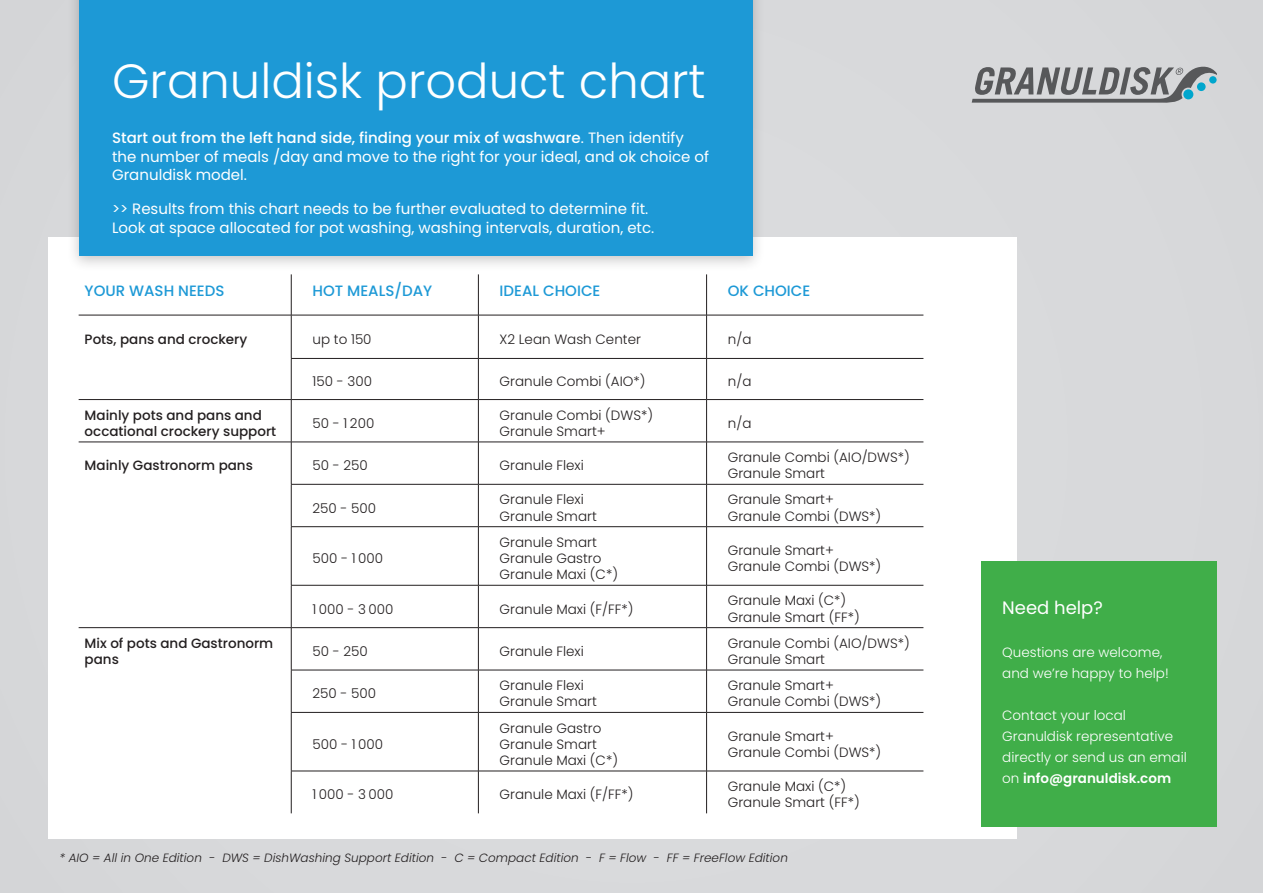
<style>
.page{position:relative;width:1263px;height:893px;background:#d8d9db}
.page>*{position:absolute;margin:0;border:0;box-sizing:border-box;transform-origin:0 0}
.t1{font:300 48px "Poppins";color:#fff}
.t2{font:18px "Poppins";color:#fff}
.t3{font:15px/18.8px "Poppins";color:#fff}
.t4{font:500 15px "Poppins";color:#1d99d6}
.t5{font:300 13.5px/16.2px "Poppins";color:#231f20}
.t6{font:300 13.5px/21px "Poppins";color:#fff}
.t7{font:500 13.5px/16.2px "Poppins";color:#231f20}
.t8{font:italic 300 12px "Poppins";color:#231f20}
.s1{font-weight:500}
.s2{font-weight:600}
</style>
<div class="page">
<svg style="left:972px;top:66px;width:244px;height:37px"></svg>
<div style="left:1183px;top:89px;width:10px;height:10px;background:#00a6cd;border-radius:50%"></div>
<div style="left:48px;top:238px;width:968px;height:601px;background:#fff"></div>
<hr style="left:291px;top:315px;width:187px;height:1px;background:#231f20">
<hr style="left:478px;top:315px;width:229px;height:1px;background:#231f20">
<hr style="left:707px;top:315px;width:216px;height:1px;background:#231f20">
<hr style="left:291px;top:358px;width:187px;height:1px;background:#231f20">
<hr style="left:478px;top:358px;width:229px;height:1px;background:#231f20">
<hr style="left:707px;top:358px;width:216px;height:1px;background:#231f20">
<hr style="left:291px;top:399px;width:187px;height:1px;background:#231f20">
<hr style="left:478px;top:399px;width:229px;height:1px;background:#231f20">
<hr style="left:707px;top:399px;width:216px;height:1px;background:#231f20">
<hr style="left:291px;top:442px;width:187px;height:1px;background:#231f20">
<hr style="left:291px;top:442px;width:1px;height:42px;background:#231f20">
<hr style="left:478px;top:442px;width:229px;height:1px;background:#231f20">
<hr style="left:707px;top:442px;width:216px;height:1px;background:#231f20">
<hr style="left:291px;top:484px;width:187px;height:1px;background:#231f20">
<hr style="left:291px;top:484px;width:1px;height:42px;background:#231f20">
<hr style="left:478px;top:484px;width:229px;height:1px;background:#231f20">
<hr style="left:707px;top:484px;width:216px;height:1px;background:#231f20">
<hr style="left:291px;top:526px;width:187px;height:1px;background:#231f20">
<hr style="left:291px;top:527px;width:1px;height:58px;background:#231f20">
<hr style="left:478px;top:526px;width:229px;height:1px;background:#231f20">
<hr style="left:707px;top:526px;width:216px;height:1px;background:#231f20">
<hr style="left:291px;top:585px;width:187px;height:1px;background:#231f20">
<hr style="left:291px;top:585px;width:1px;height:42px;background:#231f20">
<hr style="left:478px;top:585px;width:229px;height:1px;background:#231f20">
<hr style="left:707px;top:585px;width:216px;height:1px;background:#231f20">
<hr style="left:291px;top:627px;width:187px;height:1px;background:#231f20">
<hr style="left:478px;top:627px;width:229px;height:1px;background:#231f20">
<hr style="left:707px;top:627px;width:216px;height:1px;background:#231f20">
<hr style="left:291px;top:670px;width:187px;height:1px;background:#231f20">
<hr style="left:478px;top:670px;width:229px;height:1px;background:#231f20">
<hr style="left:707px;top:670px;width:216px;height:1px;background:#231f20">
<hr style="left:291px;top:712px;width:187px;height:1px;background:#231f20">
<hr style="left:478px;top:712px;width:229px;height:1px;background:#231f20">
<hr style="left:707px;top:712px;width:216px;height:1px;background:#231f20">
<hr style="left:291px;top:771px;width:187px;height:1px;background:#231f20">
<hr style="left:478px;top:771px;width:229px;height:1px;background:#231f20">
<hr style="left:707px;top:771px;width:216px;height:1px;background:#231f20">
<hr style="left:291px;top:274px;width:1px;height:41px;background:#231f20">
<hr style="left:79px;top:315px;width:212px;height:1px;background:#231f20">
<hr style="left:291px;top:315px;width:1px;height:43px;background:#231f20">
<hr style="left:291px;top:359px;width:1px;height:40px;background:#231f20">
<hr style="left:79px;top:399px;width:212px;height:1px;background:#231f20">
<hr style="left:291px;top:400px;width:1px;height:42px;background:#231f20">
<hr style="left:79px;top:442px;width:212px;height:1px;background:#231f20">
<hr style="left:79px;top:627px;width:212px;height:1px;background:#231f20">
<hr style="left:291px;top:628px;width:1px;height:42px;background:#231f20">
<hr style="left:291px;top:670px;width:1px;height:42px;background:#231f20">
<hr style="left:291px;top:713px;width:1px;height:58px;background:#231f20">
<hr style="left:291px;top:771px;width:1px;height:42px;background:#231f20">
<hr style="left:478px;top:274px;width:1px;height:41px;background:#231f20">
<hr style="left:706px;top:274px;width:1px;height:41px;background:#231f20">
<hr style="left:478px;top:315px;width:1px;height:43px;background:#231f20">
<hr style="left:706px;top:315px;width:1px;height:43px;background:#231f20">
<hr style="left:478px;top:359px;width:1px;height:40px;background:#231f20">
<hr style="left:706px;top:359px;width:1px;height:40px;background:#231f20">
<hr style="left:478px;top:400px;width:1px;height:42px;background:#231f20">
<hr style="left:706px;top:400px;width:1px;height:42px;background:#231f20">
<hr style="left:478px;top:442px;width:1px;height:42px;background:#231f20">
<hr style="left:706px;top:442px;width:1px;height:42px;background:#231f20">
<hr style="left:478px;top:484px;width:1px;height:42px;background:#231f20">
<hr style="left:706px;top:484px;width:1px;height:42px;background:#231f20">
<hr style="left:478px;top:527px;width:1px;height:58px;background:#231f20">
<hr style="left:706px;top:527px;width:1px;height:58px;background:#231f20">
<hr style="left:478px;top:585px;width:1px;height:42px;background:#231f20">
<hr style="left:706px;top:585px;width:1px;height:42px;background:#231f20">
<hr style="left:478px;top:628px;width:1px;height:42px;background:#231f20">
<hr style="left:706px;top:628px;width:1px;height:42px;background:#231f20">
<hr style="left:478px;top:670px;width:1px;height:42px;background:#231f20">
<hr style="left:706px;top:670px;width:1px;height:42px;background:#231f20">
<hr style="left:478px;top:713px;width:1px;height:58px;background:#231f20">
<hr style="left:706px;top:713px;width:1px;height:58px;background:#231f20">
<hr style="left:478px;top:771px;width:1px;height:42px;background:#231f20">
<hr style="left:706px;top:771px;width:1px;height:42px;background:#231f20">
<div style="left:66px;top:0;width:699px;height:271px;background:#231f20;opacity:.26"></div>
<div style="left:79px;top:0;width:674px;height:255px;background:#1d99d6"></div>
<div style="left:981px;top:561px;width:235px;height:265px;background:#40ae49"></div>
<p class="t1" style="left:112px;top:53px;width:595px">Granuldisk product chart</p>
<p class="t3" style="left:112px;top:128px;width:598px"><span class="s1">Start out from the left hand side, finding your mix of washware</span>. Then identify the number of meals /day and move to the right for your ideal, and ok choice of<br>Granuldisk model.</p>
<p class="t3" style="left:112px;top:200px;width:544px">&gt;&gt; Results from this chart needs to be further evaluated to determine fit.<br>Look at space allocated for pot washing, washing intervals, duration, etc.</p>
<p class="t4" style="left:85px;top:282px;width:141px">YOUR WASH NEEDS</p>
<p class="t4" style="left:312px;top:282px;width:121px">HOT MEALS/DAY</p>
<p class="t4" style="left:500px;top:282px;width:102px">IDEAL CHOICE</p>
<p class="t4" style="left:728px;top:282px;width:84px">OK CHOICE</p>
<p class="t7" style="left:85px;top:331px;width:164px">Pots, pans and crockery</p>
<p class="t5" style="left:312px;top:331px;width:61px">up to 150</p>
<p class="t5" style="left:500px;top:331px;width:143px">X2 Lean Wash Center</p>
<p class="t5" style="left:728px;top:331px;width:25px">n/a</p>
<p class="t5" style="left:312px;top:373px;width:61px">150 - 300</p>
<p class="t5" style="left:500px;top:373px;width:147px">Granule Combi (AIO*)</p>
<p class="t5" style="left:728px;top:373px;width:25px">n/a</p>
<p class="t7" style="left:85px;top:407px;width:193px">Mainly pots and pans and occational crockery support</p>
<p class="t5" style="left:312px;top:415px;width:63px">50 - 1 200</p>
<p class="t5" style="left:500px;top:407px;width:155px">Granule Combi (DWS*)<br>Granule Smart+</p>
<p class="t5" style="left:728px;top:415px;width:25px">n/a</p>
<p class="t7" style="left:85px;top:457px;width:170px">Mainly Gastronorm pans</p>
<p class="t5" style="left:312px;top:457px;width:57px">50 - 250</p>
<p class="t5" style="left:500px;top:457px;width:86px">Granule Flexi</p>
<p class="t5" style="left:728px;top:449px;width:183px">Granule Combi (AIO/DWS*)</p>
<p class="t5" style="left:728px;top:466px;width:99px">Granule Smart</p>
<p class="t5" style="left:312px;top:500px;width:65px">250 - 500</p>
<p class="t5" style="left:500px;top:492px;width:99px">Granule Flexi<br>Granule Smart</p>
<p class="t5" style="left:728px;top:492px;width:155px">Granule Smart+<br>Granule Combi (DWS*)</p>
<p class="t5" style="left:312px;top:550px;width:72px">500 - 1 000</p>
<p class="t5" style="left:500px;top:534px;width:99px">Granule Smart</p>
<p class="t5" style="left:500px;top:550px;width:120px">Granule Gastro<br>Granule Maxi (C*)</p>
<p class="t5" style="left:728px;top:542px;width:155px">Granule Smart+<br>Granule Combi (DWS*)</p>
<p class="t5" style="left:312px;top:601px;width:83px">1 000 - 3 000</p>
<p class="t5" style="left:500px;top:601px;width:135px">Granule Maxi (F/FF*)</p>
<p class="t5" style="left:728px;top:593px;width:133px">Granule Maxi (C*)<br>Granule Smart (FF*)</p>
<p class="t7" style="left:85px;top:635px;width:190px">Mix of pots and Gastronorm pans</p>
<p class="t5" style="left:312px;top:643px;width:57px">50 - 250</p>
<p class="t5" style="left:500px;top:643px;width:86px">Granule Flexi</p>
<p class="t5" style="left:728px;top:635px;width:183px">Granule Combi (AIO/DWS*)</p>
<p class="t5" style="left:728px;top:651px;width:99px">Granule Smart</p>
<p class="t5" style="left:312px;top:685px;width:65px">250 - 500</p>
<p class="t5" style="left:500px;top:677px;width:99px">Granule Flexi<br>Granule Smart</p>
<p class="t5" style="left:728px;top:677px;width:155px">Granule Smart+<br>Granule Combi (DWS*)</p>
<p class="t5" style="left:312px;top:736px;width:72px">500 - 1 000</p>
<p class="t5" style="left:500px;top:720px;width:103px">Granule Gastro</p>
<p class="t5" style="left:500px;top:736px;width:99px">Granule Smart</p>
<p class="t5" style="left:500px;top:752px;width:120px">Granule Maxi (C*)</p>
<p class="t5" style="left:728px;top:728px;width:155px">Granule Smart+<br>Granule Combi (DWS*)</p>
<p class="t5" style="left:312px;top:786px;width:83px">1 000 - 3 000</p>
<p class="t5" style="left:500px;top:786px;width:135px">Granule Maxi (F/FF*)</p>
<p class="t5" style="left:728px;top:778px;width:133px">Granule Maxi (C*)<br>Granule Smart (FF*)</p>
<p class="t8" style="left:60px;top:851px;width:730px">* AIO = All in One Edition - DWS = DishWashing Support Edition - C = Compact Edition - F = Flow - FF = FreeFlow Edition</p>
<p class="t2" style="left:1002px;top:597px;width:102px">Need help?</p>
<p class="t6" style="left:1002px;top:642px;width:168px">Questions are welcome, and we’re happy to help!</p>
<p class="t6" style="left:1002px;top:705px;width:186px">Contact your local<br>Granuldisk representative directly or send us an email on <span class="s2">info@granuldisk.com</span></p>
</div>
